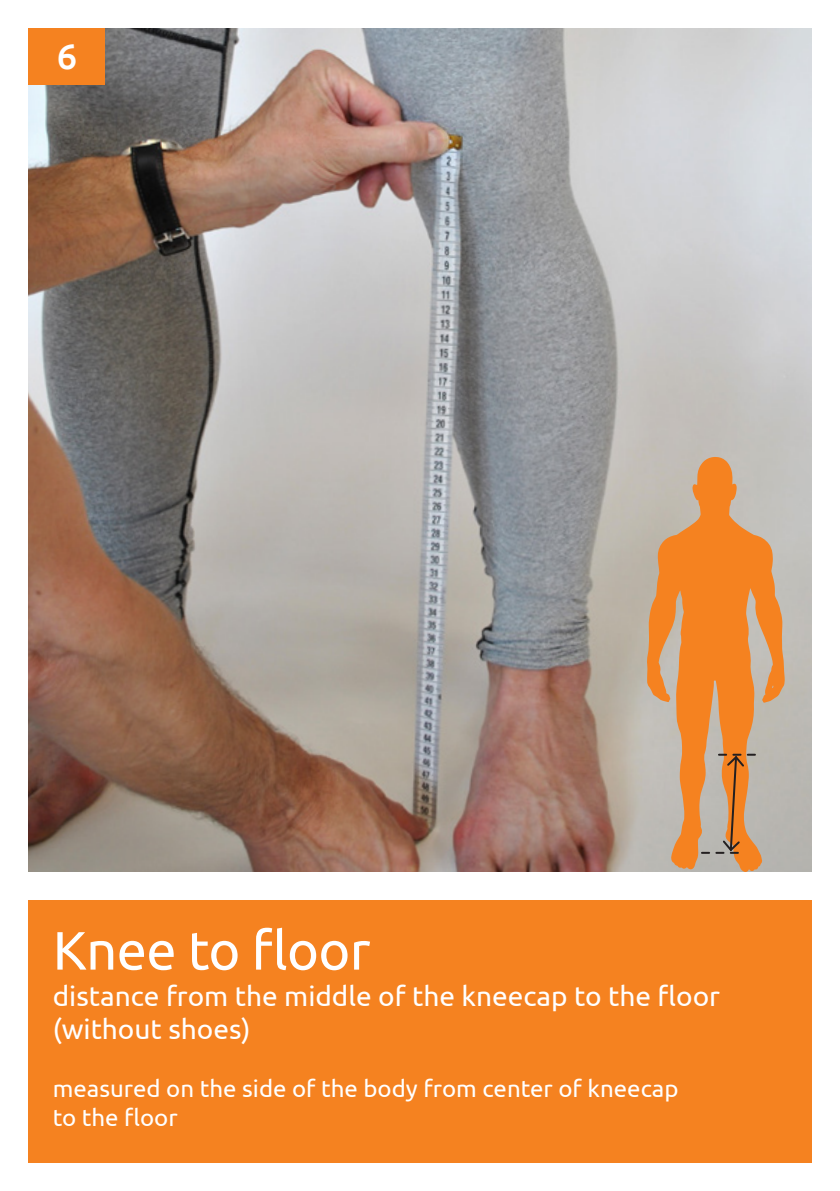
<style>
.page{position:relative;width:840px;height:1191px;background:#fff}
.page>*{position:absolute;margin:0;border:0;box-sizing:border-box;transform-origin:0 0}
.t1{font:54px "Ubuntu";letter-spacing:-.01em;color:#fff}
.t2{font:500 36px "Ubuntu";color:#fff}
.t3{font:28px/33.6px "Ubuntu";color:#fff}
.t4{font:24px/28.8px "Ubuntu";color:#fff}
</style>
<div class="page">
<div style="left:28px;top:900px;width:783px;height:262px;background:#f58220"></div>
<img style="left:28px;top:28px;width:783px;height:844px">
<div style="left:28px;top:28px;width:77px;height:57px;background:#f58220"></div>
<svg style="left:646px;top:457px;width:138px;height:415px"></svg>
<svg style="left:701px;top:753px;width:53px;height:101px"></svg>
<p class="t2" style="left:57px;top:33px;width:22px">6</p>
<h1 class="t1" style="left:53px;top:917px;width:319px">Knee to floor</h1>
<p class="t3" style="left:53px;top:978px;width:668px">distance from the middle of the kneecap to the floor (without shoes)</p>
<p class="t4" style="left:53px;top:1073px;width:627px">measured on the side of the body from center of kneecap to the floor</p>
</div>
